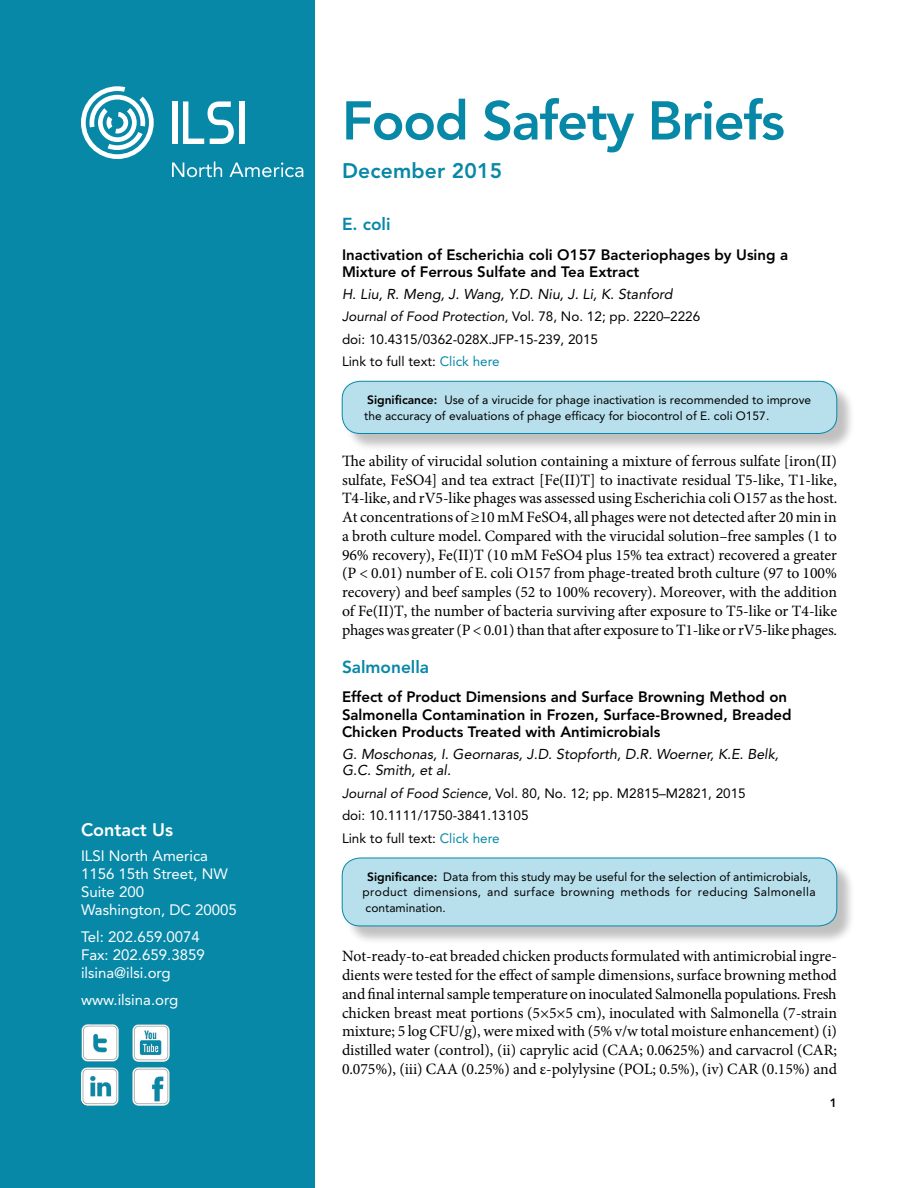
<style>
.page{position:relative;width:918px;height:1188px;background:#fff}
.page>*{position:absolute;margin:0;border:0;box-sizing:border-box;transform-origin:0 0}
.t1{font:800 54px "Avenir LT Std";letter-spacing:-.025em;color:#0788a7}
.t2{font:800 21px "Avenir LT Std";letter-spacing:.01em;color:#0788a7}
.t3{font:800 18px "Avenir LT Std";color:#fff}
.t4{font:800 17.25px "Avenir LT Std";color:#0788a7}
.t5{font:15.75px/18.8px "Minion Pro";letter-spacing:-.01em;color:#000;text-align:justify}
.t6{font:800 15px/17.2px "Avenir LT Std";color:#000}
.t7{font:15px/18px "Avenir LT Std";color:#fff}
.t8{font:italic 14.25px/16.5px "Avenir LT Std";color:#000}
.t9{font:13.5px/22.5px "Avenir LT Std";color:#000}
.t10{font:12px/15.8px "Avenir LT Std";color:#000}
.t11{font:800 12px "Avenir LT Std";color:#000}
.s1{font-style:italic}
.s2{color:#0788a7}
.s3{font-weight:800}
</style>
<div class="page">
<div style="left:0;top:0;width:315px;height:1188px;background:#0788a7"></div>
<svg style="left:81px;top:86px;width:73px;height:73px"></svg>
<svg style="left:172px;top:161px;width:50px;height:16px"></svg>
<svg style="left:229px;top:162px;width:74px;height:15px"></svg>
<div style="left:172px;top:101px;width:5px;height:43px;background:#fff"></div>
<div style="left:239px;top:101px;width:6px;height:43px;background:#fff"></div>
<svg style="left:183px;top:101px;width:51px;height:43px"></svg>
<div style="left:344px;top:384px;width:512px;height:68px;background:#000;opacity:.25"></div>
<div style="left:342px;top:381px;width:495px;height:52px;background:#b8e0ec;border-radius:18px"></div>
<div style="left:342px;top:381px;width:495px;height:53px;border:1px solid #0788a7;border-radius:18px"></div>
<div style="left:344px;top:860px;width:512px;height:85px;background:#000;opacity:.25"></div>
<div style="left:342px;top:858px;width:495px;height:68px;background:#b8e0ec;border-radius:18px"></div>
<div style="left:342px;top:858px;width:495px;height:68px;border:1px solid #0788a7;border-radius:18px"></div>
<img style="left:81px;top:1024px;width:37px;height:37px">
<img style="left:132px;top:1024px;width:38px;height:37px">
<img style="left:81px;top:1068px;width:37px;height:37px">
<img style="left:132px;top:1068px;width:38px;height:37px">
<p class="t3" style="left:81px;top:819px;width:94px">Contact Us</p>
<p class="t7" style="left:81px;top:846px;width:157px">ILSI North America<br>1156 15th Street, NW<br>Suite 200<br>Washington, DC 20005</p>
<p class="t7" style="left:81px;top:927px;width:125px">Tel: 202.659.0074<br>Fax: 202.659.3859 ilsina@ilsi.org</p>
<p class="t7" style="left:81px;top:990px;width:99px">www.ilsina.org</p>
<h1 class="t1" style="left:342px;top:89px;width:444px">Food Safety Briefs</h1>
<h2 class="t2" style="left:342px;top:158px;width:162px">December 2015</h2>
<p class="t4" style="left:342px;top:214px;width:50px">E. coli</p>
<p class="t6" style="left:342px;top:246px;width:448px">Inactivation of Escherichia coli O157 Bacteriophages by Using a<br>Mixture of Ferrous Sulfate and Tea Extract</p>
<p class="t8" style="left:342px;top:286px;width:332px">H. Liu, R. Meng, J. Wang, Y.D. Niu, J. Li, K. Stanford</p>
<p class="t9" style="left:342px;top:305px;width:360px"><span class="s1">Journal of Food Protection</span>, Vol. 78, No. 12; pp. 2220–2226 doi: 10.4315/0362-028X.JFP-15-239, 2015<br>Link to full text: <span class="s2">Click here</span></p>
<p class="t10" style="left:364px;top:392px;width:449px"><span class="s3">Significance:</span> Use of a virucide for phage inactivation is recommended to improve the accuracy of evaluations of phage efficacy for biocontrol of E. coli O157.</p>
<p class="t5" style="left:342px;top:452px;width:497px">The ability of virucidal solution containing a mixture of ferrous sulfate [iron(II) sulfate, FeSO4] and tea extract [Fe(II)T] to inactivate residual T5-like, T1-like, T4-like, and rV5-like phages was assessed using Escherichia coli O157 as the host.<br>At concentrations of ≥10 mM FeSO4, all phages were not detected after 20 min in a broth culture model. Compared with the virucidal solution–free samples (1 to 96% recovery), Fe(II)T (10 mM FeSO4 plus 15% tea extract) recovered a greater (P &lt; 0.01) number of E. coli O157 from phage-treated broth culture (97 to 100% recovery) and beef samples (52 to 100% recovery). Moreover, with the addition of Fe(II)T, the number of bacteria surviving after exposure to T5-like or T4-like phages was greater (P &lt; 0.01) than that after exposure to T1-like or rV5-like phages.</p>
<p class="t4" style="left:342px;top:657px;width:89px">Salmonella</p>
<p class="t6" style="left:342px;top:689px;width:451px">Effect of Product Dimensions and Surface Browning Method on<br>Salmonella Contamination in Frozen, Surface-Browned, Breaded<br>Chicken Products Treated with Antimicrobials</p>
<p class="t8" style="left:342px;top:746px;width:438px">G. Moschonas, I. Geornaras, J.D. Stopforth, D.R. Woerner, K.E. Belk,<br>G.C. Smith, et al.</p>
<p class="t9" style="left:342px;top:782px;width:405px"><span class="s1">Journal of Food Science</span>, Vol. 80, No. 12; pp. M2815–M2821, 2015 doi: 10.1111/1750-3841.13105<br>Link to full text: <span class="s2">Click here</span></p>
<p class="t10" style="left:363px;top:869px;width:455px;text-indent:4px"><span class="s3">Significance:</span> Data from this study may be useful for the selection of antimicrobials, product dimensions, and surface browning methods for reducing Salmonella contamination.</p>
<p class="t5" style="left:342px;top:947px;width:497px">Not-ready-to-eat breaded chicken products formulated with antimicrobial ingre&shy;dients were tested for the effect of sample dimensions, surface browning method and final internal sample temperature on inoculated Salmonella populations. Fresh chicken breast meat portions (5×5×5 cm), inoculated with Salmonella (7-strain mixture; 5 log CFU/g), were mixed with (5% v/w total moisture enhancement) (i) distilled water (control), (ii) caprylic acid (CAA; 0.0625%) and carvacrol (CAR; 0.075%), (iii) CAA (0.25%) and ε-polylysine (POL; 0.5%), (iv) CAR (0.15%) and</p>
<p class="t11" style="left:830px;top:1096px;width:9px">1</p>
</div>
